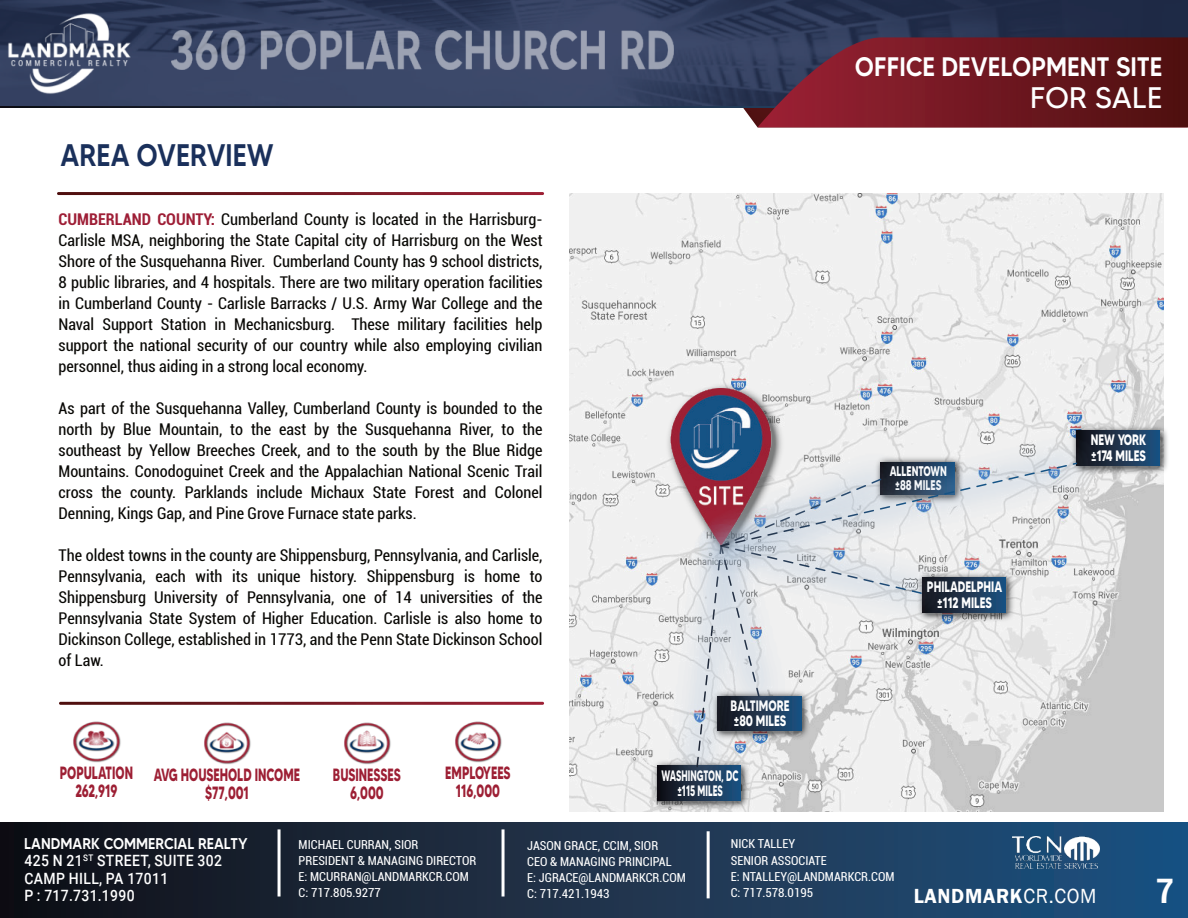
<style>
.page{position:relative;width:1188px;height:918px;background:#fff}
.page>*{position:absolute;margin:0;border:0;box-sizing:border-box;transform-origin:0 0}
.t1{font:700 condensed 33.75px "Roboto";color:#fff}
.t2{font:500 31.2px "MADETOMMY";color:#1a305b;scale:.87 1}
.t3{font:29.7px "MADETOMMY";color:#fff}
.t4{font:500 26.7px "MADETOMMY";color:#fff;scale:.91 1}
.t5{font:600 21px "Franklin Gothic";letter-spacing:.035em;color:#fff;scale:.96 1}
.t6{font:700 17.7px/18.1px "MADETOMMY";color:#9d1f34;text-align:center;scale:.66 1}
.t7{font:condensed 16.2px/21px "Roboto";color:#080704;text-align:justify}
.t8{font:500 15.6px/17.5px "Roboto";letter-spacing:.025em;color:#fff;scale:.9 1}
.t9{font:500 15.6px "MADETOMMY";color:#fff;scale:.9 1}
.t10{font:700 15.15px/15.5px "MADETOMMY";color:#fff;scale:.71 1}
.t11{font:700 15.15px/15.5px "MADETOMMY";color:#fff;text-align:center;scale:.59 1}
.t12{font:700 13.95px/14.4px "MADETOMMY";color:#fff;text-align:center;scale:.68 1}
.t13{font:condensed 12.45px/16px "Roboto";color:#fff}
.s1{font-weight:700;color:#9e1e36}
.s2{font-weight:400}
</style>
<div class="page">
<img style="left:0;top:0;width:1188px;height:106px">
<svg style="left:758px;top:37px;width:430px;height:90px;background:#691b26"></svg>
<img style="left:7px;top:13px;width:125px;height:82px">
<img style="left:569px;top:194px;width:595px;height:618px">
<svg style="left:57px;top:192px;width:487px;height:3px"></svg>
<svg style="left:59px;top:702px;width:485px;height:3px"></svg>
<img style="left:73px;top:721px;width:48px;height:42px">
<img style="left:344px;top:722px;width:47px;height:43px">
<img style="left:455px;top:721px;width:47px;height:42px">
<img style="left:204px;top:722px;width:47px;height:43px">
<img style="left:915px;top:572px;width:100px;height:50px">
<svg style="left:944px;top:578px;width:62px;height:34px;background:#1d3a59"></svg>
<img style="left:748px;top:689px;width:63px;height:52px">
<svg style="left:748px;top:696px;width:53px;height:35px"></svg>
<img style="left:650px;top:758px;width:101px;height:52px">
<div style="left:658px;top:766px;width:83px;height:34px;background:linear-gradient(to right,#151014,#215382)"></div>
<img style="left:666px;top:382px;width:119px;height:176px">
<img style="left:671px;top:388px;width:101px;height:136px">
<img style="left:669px;top:524px;width:79px;height:265px">
<img style="left:696px;top:718px;width:26px;height:49px">
<img style="left:696px;top:525px;width:88px;height:193px">
<img style="left:720px;top:620px;width:40px;height:77px">
<img style="left:699px;top:572px;width:245px;height:48px">
<img style="left:720px;top:572px;width:202px;height:22px">
<img style="left:1069px;top:423px;width:99px;height:52px">
<div style="left:1076px;top:431px;width:84px;height:34px;background:linear-gradient(to right,#150f13,#205381)"></div>
<img style="left:699px;top:436px;width:398px;height:136px">
<img style="left:721px;top:463px;width:356px;height:84px">
<div style="left:0;top:822px;width:1188px;height:95px;background:linear-gradient(to right,#151015,#215483)"></div>
<img style="left:1012px;top:837px;width:87px;height:32px">
<img style="left:172px;top:30px;width:502px;height:40px">
<hr style="left:278px;top:831px;width:3px;height:64px;background:#fff">
<hr style="left:502px;top:831px;width:3px;height:64px;background:#fff">
<hr style="left:707px;top:833px;width:3px;height:64px;background:#fff">
<h2 class="t2" style="left:61px;top:144px;width:247px">AREA OVERVIEW</h2>
<p class="t7" style="left:59px;top:211px;width:486px"><span class="s1">CUMBERLAND COUNTY:</span> Cumberland County is located in the Harrisburg-Carlisle MSA, neighboring the State Capital city of Harrisburg on the West Shore of the Susquehanna River. Cumberland County has 9 school districts, 8 public libraries, and 4 hospitals. There are two military operation facilities in Cumberland County - Carlisle Barracks / U.S. Army War College and the Naval Support Station in Mechanicsburg. These military facilities help support the national security of our country while also employing civilian personnel, thus aiding in a strong local economy.</p>
<p class="t7" style="left:59px;top:400px;width:486px">As part of the Susquehanna Valley, Cumberland County is bounded to the north by Blue Mountain, to the east by the Susquehanna River, to the southeast by Yellow Breeches Creek, and to the south by the Blue Ridge Mountains. Conodoguinet Creek and the Appalachian National Scenic Trail cross the county. Parklands include Michaux State Forest and Colonel Denning, Kings Gap, and Pine Grove Furnace state parks.</p>
<p class="t7" style="left:59px;top:547px;width:486px">The oldest towns in the county are Shippensburg, Pennsylvania, and Carlisle, Pennsylvania, each with its unique history. Shippensburg is home to Shippensburg University of Pennsylvania, one of 14 universities of the Pennsylvania State System of Higher Education. Carlisle is also home to Dickinson College, established in 1773, and the Penn State Dickinson School of Law.</p>
<p class="t6" style="left:60px;top:766px;width:113px">POPULATION<br>262,919</p>
<p class="t6" style="left:333px;top:767px;width:104px">BUSINESSES<br>6,000</p>
<p class="t6" style="left:445px;top:766px;width:101px">EMPLOYEES<br>116,000</p>
<p class="t6" style="left:154px;top:767px;width:223px">AVG HOUSEHOLD INCOME $77,001</p>
<h3 class="t4" style="left:855px;top:57px;width:340px">OFFICE DEVELOPMENT SITE</h3>
<h3 class="t3" style="left:1030px;top:88px;width:134px">FOR SALE</h3>
<p class="t10" style="left:731px;top:699px;width:85px">BALTIMORE ±80 MILES</p>
<p class="t11" style="left:662px;top:769px;width:132px">WASHINGTON, DC ±115 MILES</p>
<p class="t12" style="left:890px;top:465px;width:86px">ALLENTOWN ±88 MILES</p>
<p class="t10" style="left:927px;top:581px;width:107px;text-align:center">PHILADELPHIA ±112 MILES</p>
<p class="t10" style="left:1091px;top:434px;width:80px">NEW YORK ±174 MILES</p>
<p class="t9" style="left:24px;top:838px;width:250px">LANDMARK COMMERCIAL REALTY</p>
<p class="t8" style="left:24px;top:854px;width:221px">425 N 21<sup>ST</sup> STREET, SUITE 302<br>CAMP HILL, PA 17011<br>P : 717.731.1990</p>
<p class="t13" style="left:299px;top:838px;width:179px">MICHAEL CURRAN, SIOR<br>PRESIDENT &amp; MANAGING DIRECTOR<br>E: MCURRAN@LANDMARKCR.COM<br>C: 717.805.9277</p>
<p class="t13" style="left:527px;top:839px;width:160px">JASON GRACE, CCIM, SIOR<br>CEO &amp; MANAGING PRINCIPAL<br>E: JGRACE@LANDMARKCR.COM<br>C: 717.421.1943</p>
<p class="t13" style="left:731px;top:837px;width:165px">NICK TALLEY<br>SENIOR ASSOCIATE<br>E: NTALLEY@LANDMARKCR.COM<br>C: 717.578.0195</p>
<p class="t5" style="left:914px;top:888px;width:192px">LANDMARK<span class="s2">CR.COM</span></p>
<h1 class="t1" style="left:1156px;top:878px;width:19px">7</h1>
</div>
